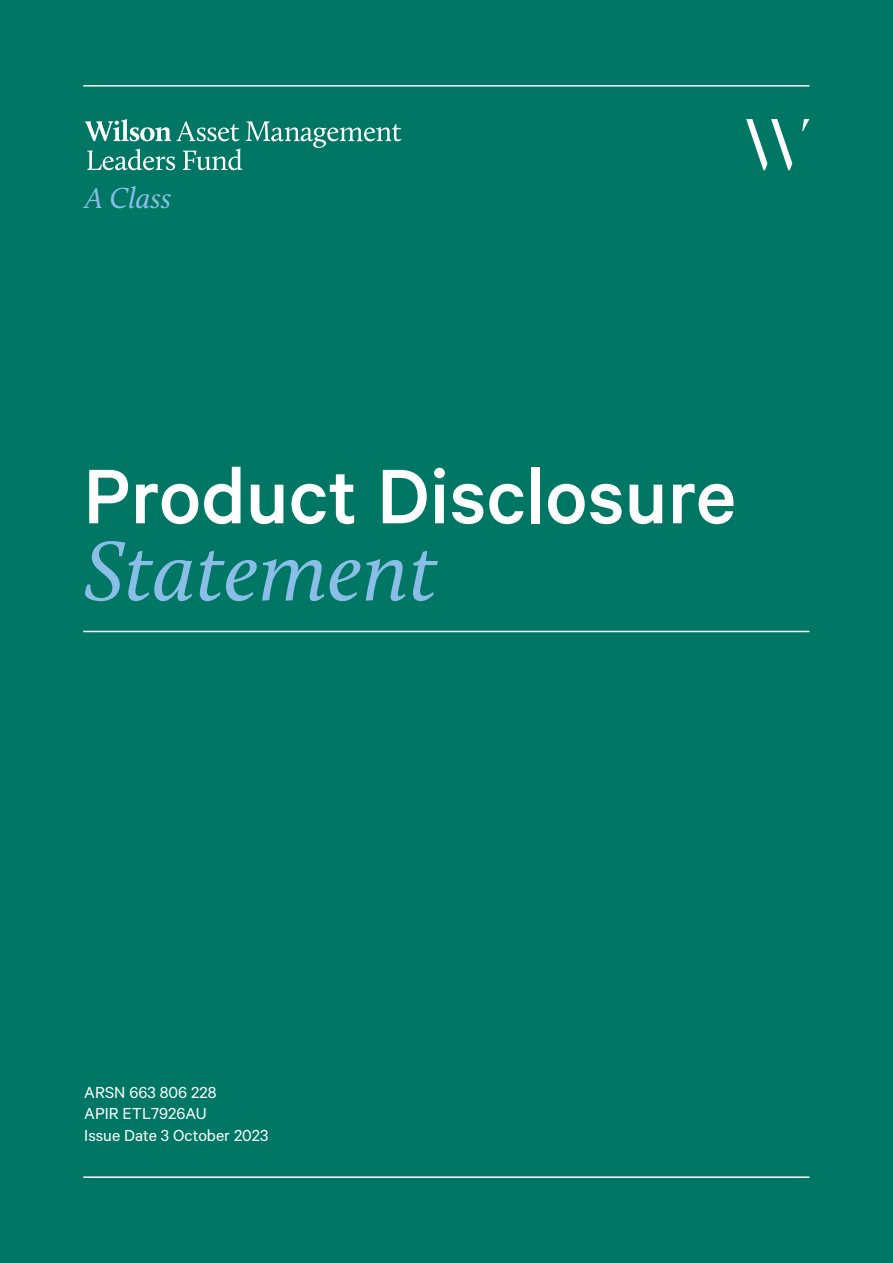
<style>
.page{position:relative;width:893px;height:1263px;background:#007764}
.page>*{position:absolute;margin:0;border:0;box-sizing:border-box;transform-origin:0 0}
.t1{font:500 87px "Calibre";color:#fff}
.t2{font:italic 87px "Calluna";color:#8bbee7}
.t3{font:italic 30px "Calluna";color:#8bbee7}
.t4{font:18px/21.6px "Calibre";color:#fff}
</style>
<div class="page">
<hr style="left:83px;top:85px;width:726px;height:2px;background:#fff">
<hr style="left:83px;top:631px;width:726px;height:1px;background:#fff">
<hr style="left:83px;top:1176px;width:726px;height:2px;background:#fff">
<svg style="left:85px;top:119px;width:316px;height:51px"></svg>
<svg style="left:746px;top:119px;width:46px;height:51px"></svg>
<svg style="left:802px;top:119px;width:7px;height:12px"></svg>
<h2 class="t3" style="left:85px;top:180px;width:88px">A Class</h2>
<h1 class="t1" style="left:83px;top:445px;width:654px">Product Disclosure</h1>
<h1 class="t2" style="left:83px;top:518px;width:356px">Statement</h1>
<p class="t4" style="left:84px;top:1080px;width:186px">ARSN 663 806 228<br>APIR ETL7926AU<br>Issue Date 3 October 2023</p>
</div>
